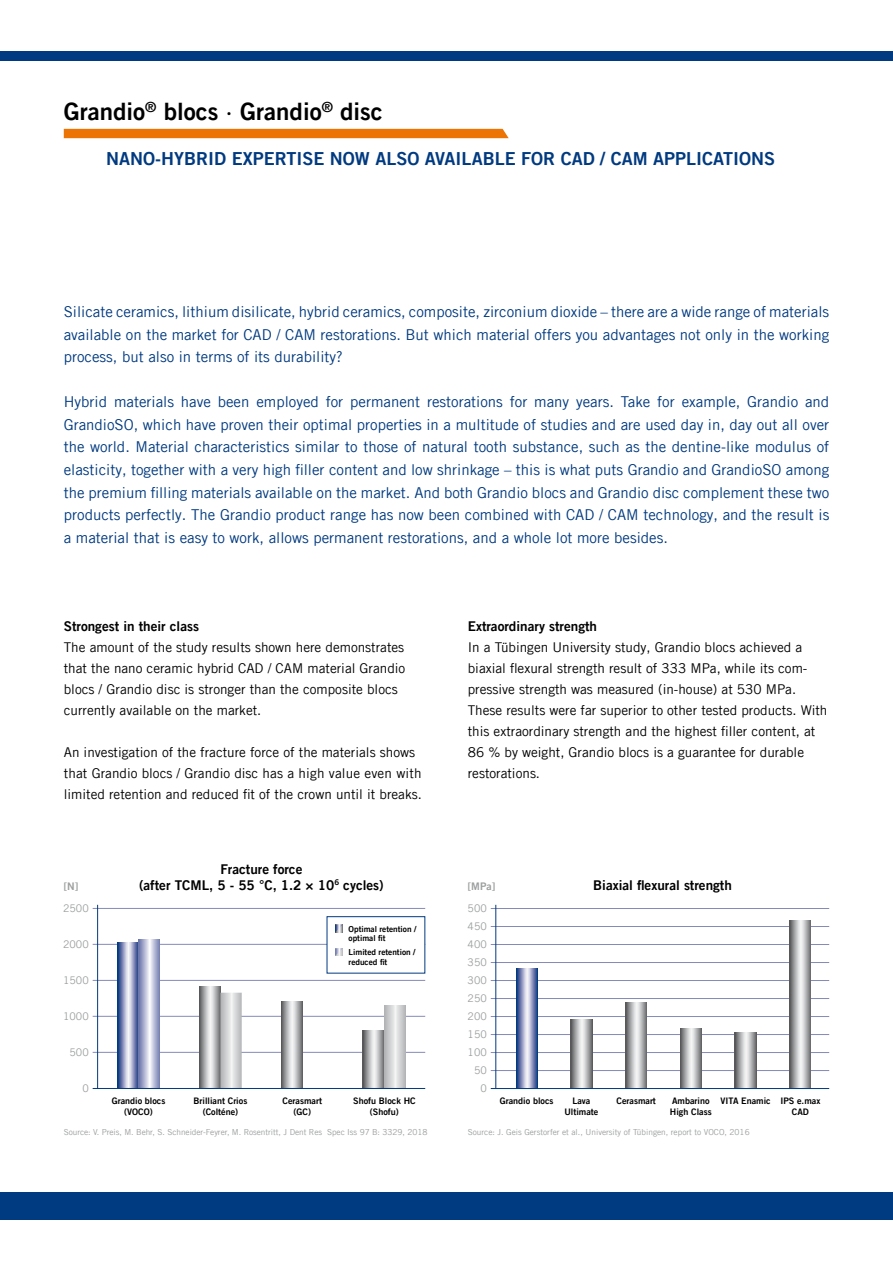
<style>
.page{position:relative;width:893px;height:1263px;background:#fff}
.page>*{position:absolute;margin:0;border:0;box-sizing:border-box;transform-origin:0 0}
.t1{font:24px "Trade Gothic LT Com Bd 2";color:#000}
.t2{font:18px "Trade Gothic LT Com Bd 2";color:#003a80}
.t3{font:15px/22.5px "Trade Gothic LT Com";color:#003a80;text-align:justify}
.t4{font:13.5px/21px "Trade Gothic LT Com";color:#000}
.t5{font:13.5px/16.2px "Trade Gothic LT Com Bd 2";color:#000;text-align:center}
.t6{font:10.5px/18px "Trade Gothic LT Com";color:#9c9e9f;text-align:right}
.t7{font:10.5px "Trade Gothic LT Com Bd 2";color:#9c9e9f}
.t8{font:9px/10.8px "Trade Gothic LT Com Bd 2";color:#000;text-align:center}
.t9{font:8.25px "Trade Gothic LT Com";letter-spacing:-.005em;color:#9c9e9f}
.t10{font:8.25px/9.9px "Trade Gothic LT Com Bd 2";color:#000}
.s1{font-family:"Trade Gothic LT Com"}
</style>
<div class="page">
<div style="left:0;top:1192px;width:893px;height:28px;background:#003a80"></div>
<div style="left:0;top:51px;width:893px;height:10px;background:#003a80"></div>
<div style="left:64px;top:129px;width:445px;height:9px;background:#ec7405"></div>
<hr style="left:491px;top:1070px;width:338px;height:1px;background:#848bb9">
<hr style="left:491px;top:1052px;width:338px;height:1px;background:#848bb9">
<hr style="left:491px;top:1034px;width:338px;height:1px;background:#848bb9">
<hr style="left:491px;top:1016px;width:338px;height:1px;background:#848bb9">
<hr style="left:491px;top:998px;width:338px;height:1px;background:#848bb9">
<hr style="left:491px;top:980px;width:338px;height:1px;background:#848bb9">
<hr style="left:491px;top:962px;width:338px;height:1px;background:#848bb9">
<hr style="left:491px;top:944px;width:338px;height:1px;background:#848bb9">
<hr style="left:491px;top:926px;width:338px;height:1px;background:#848bb9">
<hr style="left:491px;top:908px;width:338px;height:1px;background:#848bb9">
<hr style="left:495px;top:905px;width:1px;height:183px;background:#003a80">
<svg style="left:790px;top:920px;width:21px;height:168px;background:#b0b1b3"></svg>
<svg style="left:516px;top:968px;width:21px;height:120px;background:#8996be"></svg>
<svg style="left:571px;top:1019px;width:21px;height:69px"></svg>
<svg style="left:626px;top:1003px;width:21px;height:85px;background:#b0b1b3"></svg>
<svg style="left:680px;top:1028px;width:21px;height:60px"></svg>
<svg style="left:735px;top:1032px;width:21px;height:56px"></svg>
<hr style="left:491px;top:1088px;width:338px;height:1px;background:#003a80">
<hr style="left:93px;top:1052px;width:332px;height:1px;background:#848bb9">
<hr style="left:93px;top:1016px;width:332px;height:1px;background:#848bb9">
<hr style="left:93px;top:980px;width:332px;height:1px;background:#848bb9">
<hr style="left:93px;top:944px;width:332px;height:1px;background:#848bb9">
<hr style="left:93px;top:908px;width:332px;height:1px;background:#848bb9">
<svg style="left:363px;top:1030px;width:21px;height:58px"></svg>
<svg style="left:384px;top:1005px;width:21px;height:83px;background:#d1d2d3"></svg>
<svg style="left:117px;top:943px;width:22px;height:145px;background:#8895bc"></svg>
<svg style="left:199px;top:986px;width:21px;height:102px;background:#b0b1b2"></svg>
<svg style="left:281px;top:1002px;width:21px;height:86px;background:#b0b1b3"></svg>
<svg style="left:139px;top:939px;width:21px;height:149px;background:#b4b8d4"></svg>
<svg style="left:220px;top:992px;width:22px;height:96px;background:#cfd0d1"></svg>
<hr style="left:97px;top:905px;width:1px;height:183px;background:#003a80">
<hr style="left:93px;top:1088px;width:332px;height:1px;background:#003a80">
<div style="left:327px;top:916px;width:98px;height:57px;background:#fff;border:1px solid #003a80"></div>
<svg style="left:335px;top:925px;width:8px;height:7px"></svg>
<svg style="left:335px;top:948px;width:8px;height:8px"></svg>
<h1 class="t1" style="left:64px;top:97px;width:321px">Grandio<sup>®</sup> blocs <span class="s1">·</span> Grandio<sup>®</sup> disc</h1>
<p class="t2" style="left:64px;top:147px;width:20px">NANO</p>
<p class="t2" style="left:155px;top:147px;width:31px">-HYBRID</p>
<p class="t2" style="left:232px;top:147px;width:156px">EXPERTIS E NOW ALSO</p>
<p class="t2" style="left:425px;top:147px;width:31px">AVAILABL</p>
<p class="t2" style="left:505px;top:147px;width:68px">E FOR CAD</p>
<p class="t2" style="left:600px;top:147px;width:97px">/ CAM APPLICA</p>
<p class="t2" style="left:723px;top:147px;width:21px">TIONS</p>
<p class="t3" style="left:64px;top:301px;width:767px">Silicate ceramics, lithium disilicate, hybrid ceramics, composite, zirconium dioxide – there are a wide range of materials available on the market for CAD / CAM restorations. But which material offers you advantages not only in the working process, but also in terms of its durability?</p>
<p class="t3" style="left:64px;top:391px;width:767px">Hybrid materials have been employed for permanent restorations for many years. Take for example, Grandio and GrandioSO, which have proven their optimal properties in a multitude of studies and are used day in, day out all over the world. Material characteristics similar to those of natural tooth substance, such as the dentine-like modulus of elasticity, together with a very high filler content and low shrinkage – this is what puts Grandio and GrandioSO among the premium filling materials available on the market. And both Grandio blocs and Grandio disc complement these two products perfectly. The Grandio product range has now been combined with CAD / CAM technology, and the result is a material that is easy to work, allows permanent restorations, and a whole lot more besides.</p>
<p class="t5" style="left:64px;top:618px;width:137px">Strongest in their class</p>
<p class="t4" style="left:64px;top:637px;width:343px">The amount of the study results shown here demonstrates that the nano ceramic hybrid CAD / CAM material Grandio blocs / Grandio disc is stronger than the composite blocs currently available on the market.</p>
<p class="t4" style="left:64px;top:742px;width:360px">An investigation of the fracture force of the materials shows that Grandio blocs / Grandio disc has a high value even with limited retention and reduced fit of the crown until it breaks.</p>
<p class="t7" style="left:64px;top:880px;width:16px">[N]</p>
<p class="t6" style="left:63px;top:899px;width:27px">2500</p>
<p class="t6" style="left:63px;top:935px;width:27px">2000</p>
<p class="t6" style="left:63px;top:971px;width:27px">1500</p>
<p class="t6" style="left:63px;top:1007px;width:27px">1000</p>
<p class="t6" style="left:70px;top:1043px;width:21px">500</p>
<p class="t6" style="left:82px;top:1079px;width:8px">0</p>
<p class="t5" style="left:139px;top:860px;width:246px">Fracture force<br>(after TCML, 5 - 55 °C, 1.2 × 10<sup>6</sup> cycles)</p>
<p class="t10" style="left:349px;top:923px;width:69px">Optimal retention / optimal fit</p>
<p class="t10" style="left:349px;top:947px;width:68px">Limited retention / reduced fit</p>
<p class="t8" style="left:124px;top:1095px;width:43px;text-align:left;text-indent:-13px">Grandio blocs (VOCO</p>
<p class="t8" style="left:150px;top:1106px;width:4px">)</p>
<p class="t8" style="left:194px;top:1095px;width:55px">Brilliant Crios (Colténe)</p>
<p class="t8" style="left:283px;top:1095px;width:41px">Cerasmart (GC)</p>
<p class="t8" style="left:353px;top:1095px;width:64px">Shofu Block HC (Shofu)</p>
<p class="t9" style="left:64px;top:1127px;width:365px">Source: V. Preis, M. Behr, S. Schneider-Feyrer, M. Rosentritt, J Dent Res Spec Iss 97 B: 3329, 2018</p>
<p class="t5" style="left:468px;top:618px;width:131px">Extraordinary strength</p>
<p class="t4" style="left:468px;top:637px;width:361px">In a Tübingen University study, Grandio blocs achieved a biaxial flexural strength result of 333 MPa, while its com&shy;pressive strength was measured (in-house) at 530 MPa.<br>These results were far superior to other tested products. With this extraordinary strength and the highest filler content, at 86 % by weight, Grandio blocs is a guarantee for durable restorations.</p>
<p class="t7" style="left:468px;top:880px;width:29px">[MPa]</p>
<p class="t6" style="left:468px;top:899px;width:21px">500<br>450<br>400<br>350<br>300<br>250<br>200<br>150<br>100<br>50<br>0</p>
<p class="t5" style="left:593px;top:877px;width:140px">Biaxial flexural strength</p>
<p class="t8" style="left:616px;top:1095px;width:41px">Cerasmart</p>
<p class="t8" style="left:792px;top:1095px;width:30px;text-align:left;text-indent:-71px">VITA Enamic I PS e.max<br>CAD</p>
<p class="t9" style="left:468px;top:1127px;width:283px">Source: J. Geis Gerstorfer et al., University of Tübingen, report to VOCO, 2016</p>
<p class="t8" style="left:500px;top:1095px;width:55px">Grandio blocs</p>
<p class="t8" style="left:564px;top:1095px;width:35px">Lava<br>Ultimate</p>
<p class="t8" style="left:670px;top:1095px;width:43px;text-align:left">Ambarino<br>High Class</p>
</div>
